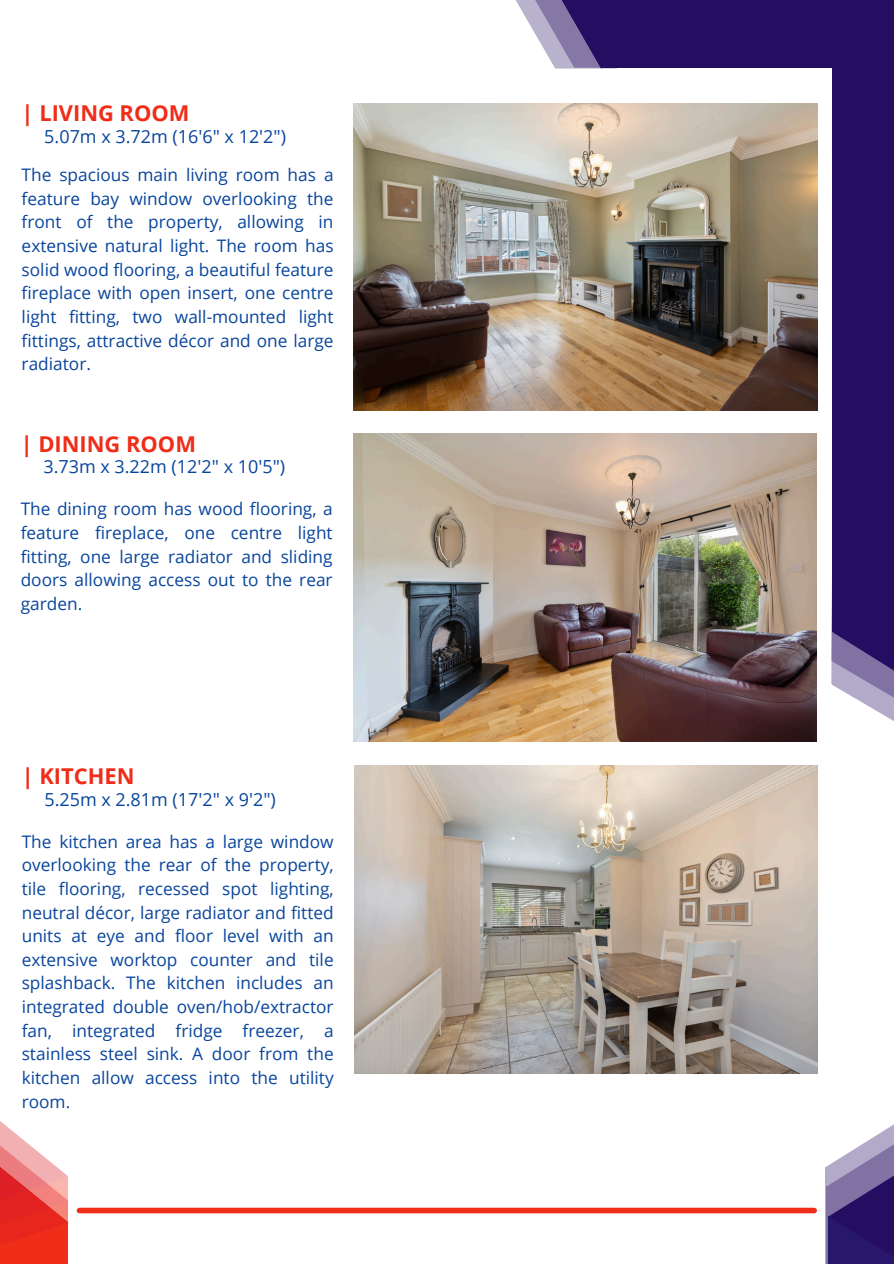
<style>
.page{position:relative;width:894px;height:1264px;background:#fff}
.page>*{position:absolute;margin:0;border:0;box-sizing:border-box;transform-origin:0 0}
.t1{font:700 21.9px "Open Sans";color:#ef2d19}
.t2{font:18px "Open Sans";color:#08459d}
.t3{font:17.25px/23.7px "Open Sans";color:#08459d;text-align:justify}
</style>
<div class="page">
<svg style="left:515px;top:0;width:13px;height:21px"></svg>
<svg style="left:528px;top:0;width:27px;height:68px;fill:#b9b2cd"></svg>
<div style="left:602px;top:0;width:291px;height:68px;background:#250e62"></div>
<svg style="left:831px;top:585px;width:62px;height:136px"></svg>
<div style="left:832px;top:0;width:61px;height:631px;background:#250e62"></div>
<svg style="left:832px;top:631px;width:61px;height:60px;background:#6c5d95"></svg>
<svg style="left:555px;top:0;width:62px;height:69px"></svg>
<svg style="left:825px;top:1125px;width:68px;height:138px"></svg>
<svg style="left:0;top:1121px;width:69px;height:142px"></svg>
<div style="left:79px;top:1207px;width:735px;height:6px;background:#ef2d19"></div>
<img style="left:354px;top:103px;width:462px;height:308px">
<img style="left:353px;top:433px;width:462px;height:308px">
<img style="left:354px;top:766px;width:462px;height:307px">
<h1 class="t1" style="left:22px;top:98px;width:169px">| LIVING ROOM</h1>
<p class="t2" style="left:44px;top:124px;width:243px">5.07m x 3.72m (16'6" x 12'2")</p>
<p class="t3" style="left:22px;top:162px;width:313px">The spacious main living room has a feature bay window overlooking the front of the property, allowing in extensive natural light. The room has solid wood flooring, a beautiful feature fireplace with open insert, one centre light fitting, two wall-mounted light fittings, attractive décor and one large radiator.</p>
<h1 class="t1" style="left:21px;top:428px;width:177px">| DINING ROOM</h1>
<p class="t2" style="left:43px;top:454px;width:243px">3.73m x 3.22m (12'2" x 10'5")</p>
<p class="t3" style="left:21px;top:497px;width:313px">The dining room has wood flooring, a feature fireplace, one centre light fitting, one large radiator and sliding doors allowing access out to the rear garden.</p>
<h1 class="t1" style="left:22px;top:760px;width:114px">| KITCHEN</h1>
<p class="t2" style="left:44px;top:786px;width:233px">5.25m x 2.81m (17'2" x 9'2")</p>
<p class="t3" style="left:22px;top:829px;width:313px">The kitchen area has a large window overlooking the rear of the property, tile flooring, recessed spot lighting, neutral décor, large radiator and fitted units at eye and floor level with an extensive worktop counter and tile splashback. The kitchen includes an integrated double oven/hob/extractor fan, integrated fridge freezer, a stainless steel sink. A door from the kitchen allow access into the utility room.</p>
</div>
